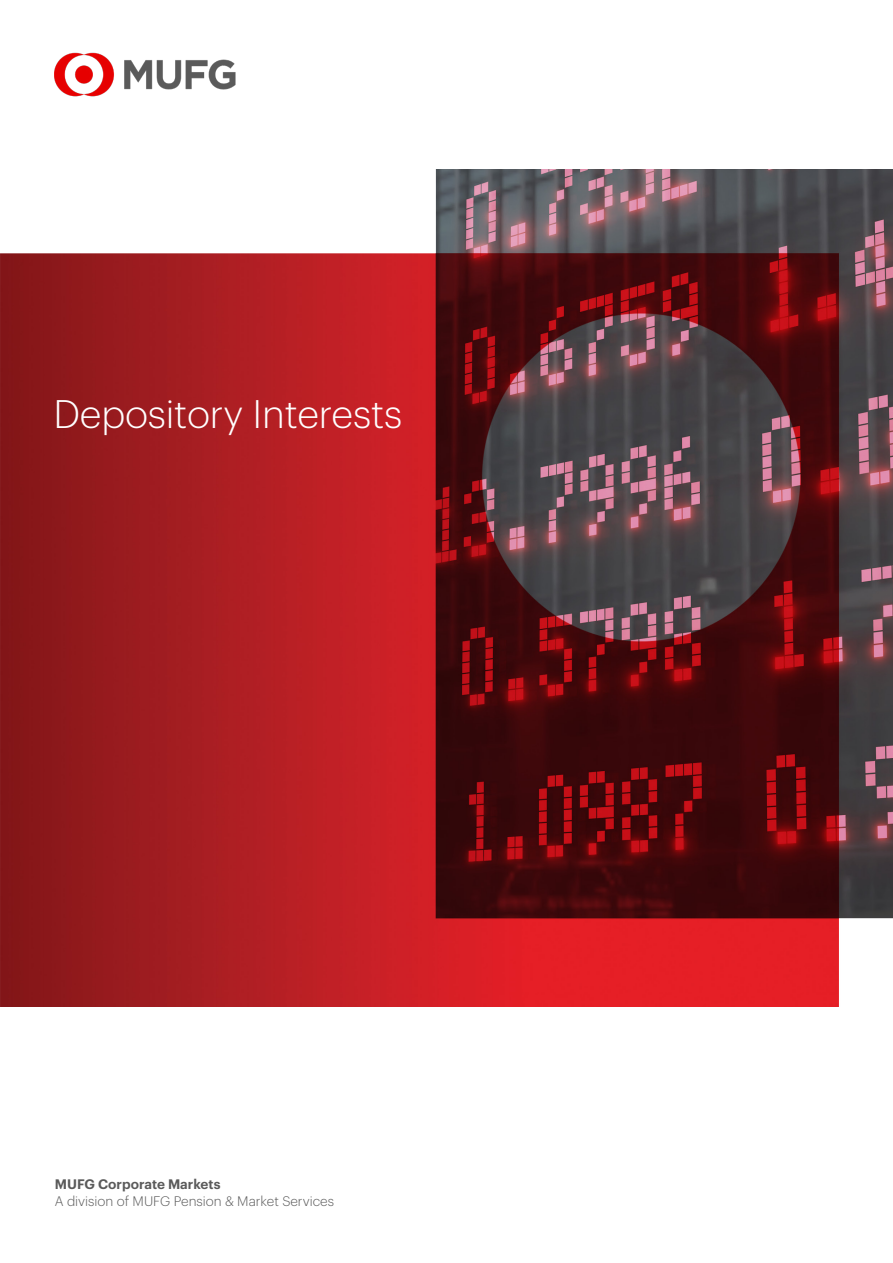
<style>
.page{position:relative;width:893px;height:1263px;background:#fff}
.page>*{position:absolute;margin:0;border:0;box-sizing:border-box;transform-origin:0 0}
.t1{font:300 39px "Graphik";letter-spacing:-.005em;color:#fff}
.t2{font:300 13.5px "Graphik";color:#5a5a5a}
.t3{font:600 13.5px "Graphik";color:#5a5a5a}
</style>
<div class="page">
<img style="left:0;top:169px;width:893px;height:838px">
<img style="left:54px;top:52px;width:182px;height:45px">
<h1 class="t1" style="left:53px;top:385px;width:350px">Depository Interests</h1>
<p class="t3" style="left:55px;top:1174px;width:167px">MUFG Corporate Markets</p>
<p class="t2" style="left:55px;top:1191px;width:281px">A division of MUFG Pension &amp; Market Services</p>
</div>
